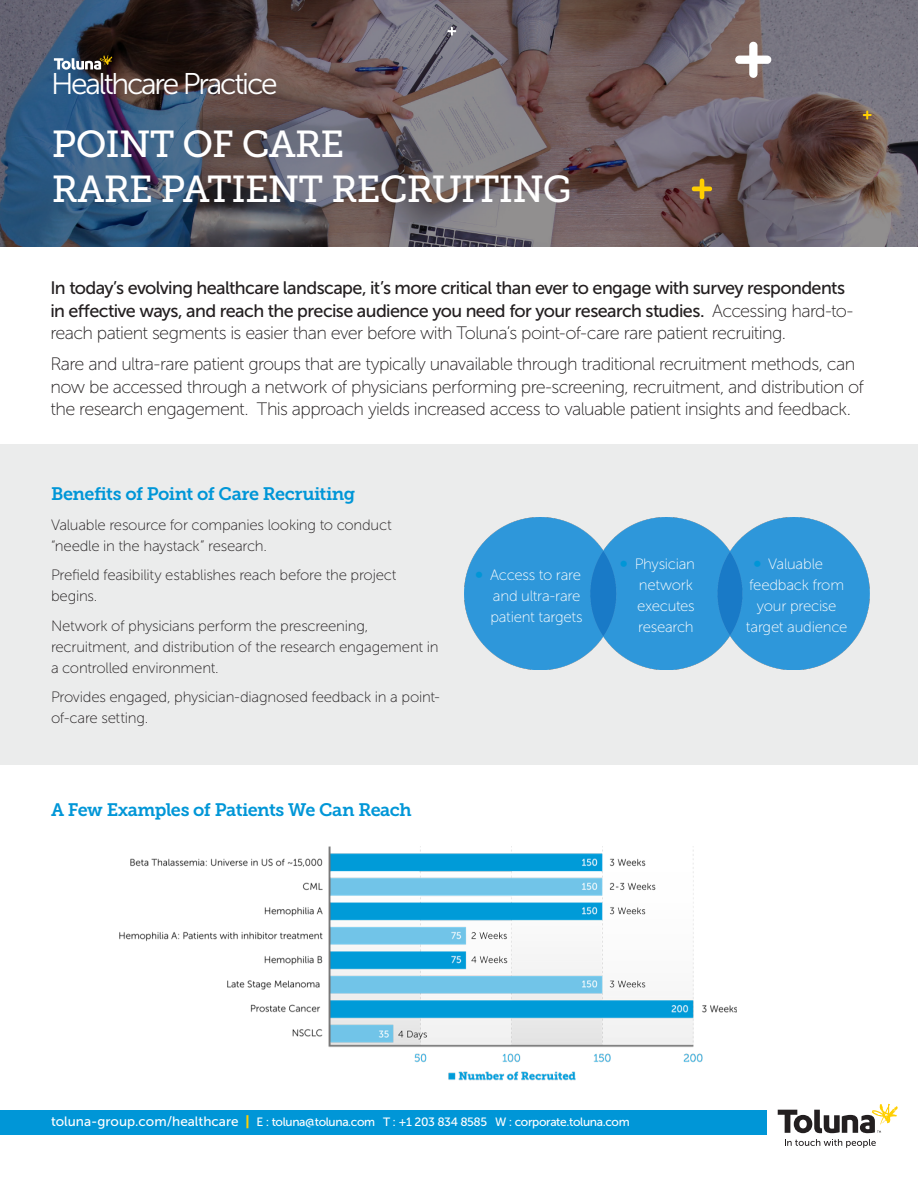
<style>
.page{position:relative;width:918px;height:1188px;background:#fff}
.page>*{position:absolute;margin:0;border:0;box-sizing:border-box;transform-origin:0 0}
.t1{font:37.5px/45px "Museo Slab 500";letter-spacing:-.02em;color:#fff}
.t2{font:30px "Museo Sans 300";letter-spacing:-.075em;color:#fff}
.Opening_Para{font:18px/22.5px "Museo Sans 100";letter-spacing:-.035em;color:#231f20}
.Opening_Para-2{font:18px/22.5px "Museo Sans 500";letter-spacing:-.035em;color:#231f20}
.Opening_Para-3{font:18px "Museo Slab 700";letter-spacing:-.025em;color:#0096d7}
.BodyCopy{font:18px "Museo Slab 700";letter-spacing:-.025em;color:#0096d7}
.BodyCopy-2{font:15px/21px "Museo Sans 100";letter-spacing:-.015em;color:#231f20}
.t3{font:15px/21px "Museo Sans 100";letter-spacing:-.015em;color:#fff}
.t4{font:12px "Museo Sans 500";letter-spacing:-.03em;color:#fff}
.s1{font-family:"Museo Sans 100"}
.s2{font-family:"Museo Sans 900";color:#0096d7}
.s3{font-size:13.5px}
.s4{font-family:"Museo Sans 900";font-size:13.5px;color:#ffcf00}
</style>
<div class="page">
<svg style="left:0;top:0;width:918px;height:246px;background:#5f5962"></svg>
<svg style="left:734px;top:41px;width:38px;height:37px"></svg>
<svg style="left:447px;top:27px;width:9px;height:9px"></svg>
<svg style="left:863px;top:110px;width:9px;height:10px"></svg>
<svg style="left:691px;top:178px;width:22px;height:22px"></svg>
<div style="left:0;top:1110px;width:766px;height:24px;background:#0096d7"></div>
<svg style="left:778px;top:1104px;width:120px;height:29px"></svg>
<svg style="left:785px;top:1139px;width:91px;height:9px"></svg>
<svg style="left:54px;top:55px;width:59px;height:15px"></svg>
<div style="left:0;top:444px;width:918px;height:321px;background:#ebecec"></div>
<img style="left:465px;top:518px;width:405px;height:152px">
<img style="left:119px;top:846px;width:618px;height:235px">
<h2 class="t2" style="left:51px;top:68px;width:228px">Healthcare Practice</h2>
<p class="t1" style="left:52px;top:122px;width:521px">POINT OF CARE<br>RARE PATIENT RECRUITING</p>
<p class="Opening_Para-2" style="left:50px;top:277px;width:804px">In today’s evolving healthcare landscape, it’s more critical than ever to engage with survey respondents in effective ways, and reach the precise audience you need for your research studies. <span class="s1">Accessing hard-to&shy;reach patient segments is easier than ever before with Toluna’s point-of-care rare patient recruiting.</span></p>
<p class="Opening_Para" style="left:50px;top:353px;width:815px">Rare and ultra-rare patient groups that are typically unavailable through traditional recruitment methods, can now be accessed through a network of physicians performing pre-screening, recruitment, and distribution of the research engagement. This approach yields increased access to valuable patient insights and feedback.</p>
<p class="BodyCopy" style="left:51px;top:484px;width:306px">Benefits of Point of Care Recruiting</p>
<p class="BodyCopy-2" style="left:51px;top:514px;width:342px">Valuable resource for companies looking to conduct “needle in the haystack” research.</p>
<p class="BodyCopy-2" style="left:51px;top:565px;width:347px">Prefield feasibility establishes reach before the project begins.</p>
<p class="BodyCopy-2" style="left:51px;top:615px;width:389px">Network of physicians perform the prescreening, recruitment, and distribution of the research engagement in a controlled environment.</p>
<p class="BodyCopy-2" style="left:51px;top:687px;width:390px">Provides engaged, physician-diagnosed feedback in a point&shy;of-care setting.</p>
<p class="Opening_Para-3" style="left:51px;top:799px;width:362px">A Few Examples of Patients We Can Reach</p>
<p class="t3" style="left:491px;top:564px;width:94px;text-indent:-15px"><span class="s2">∞</span> Access to rare and ultra-rare patient targets</p>
<p class="t3" style="left:637px;top:553px;width:59px;text-indent:-17px"><span class="s2">∞</span> Physician network executes research</p>
<p class="t3" style="left:753px;top:553px;width:71px"><span class="s2">∞</span> Valuable</p>
<p class="t3" style="left:749px;top:574px;width:96px">feedback from</p>
<p class="t3" style="left:757px;top:595px;width:81px">your precise</p>
<p class="t3" style="left:746px;top:616px;width:103px">target audience</p>
<p class="t4" style="left:51px;top:1115px;width:580px"><span class="s3">toluna-group.com/healthcare</span> <span class="s4">|</span> E : toluna@toluna.com T : +1 203 834 8585 W : corporate.toluna.com</p>
</div>
